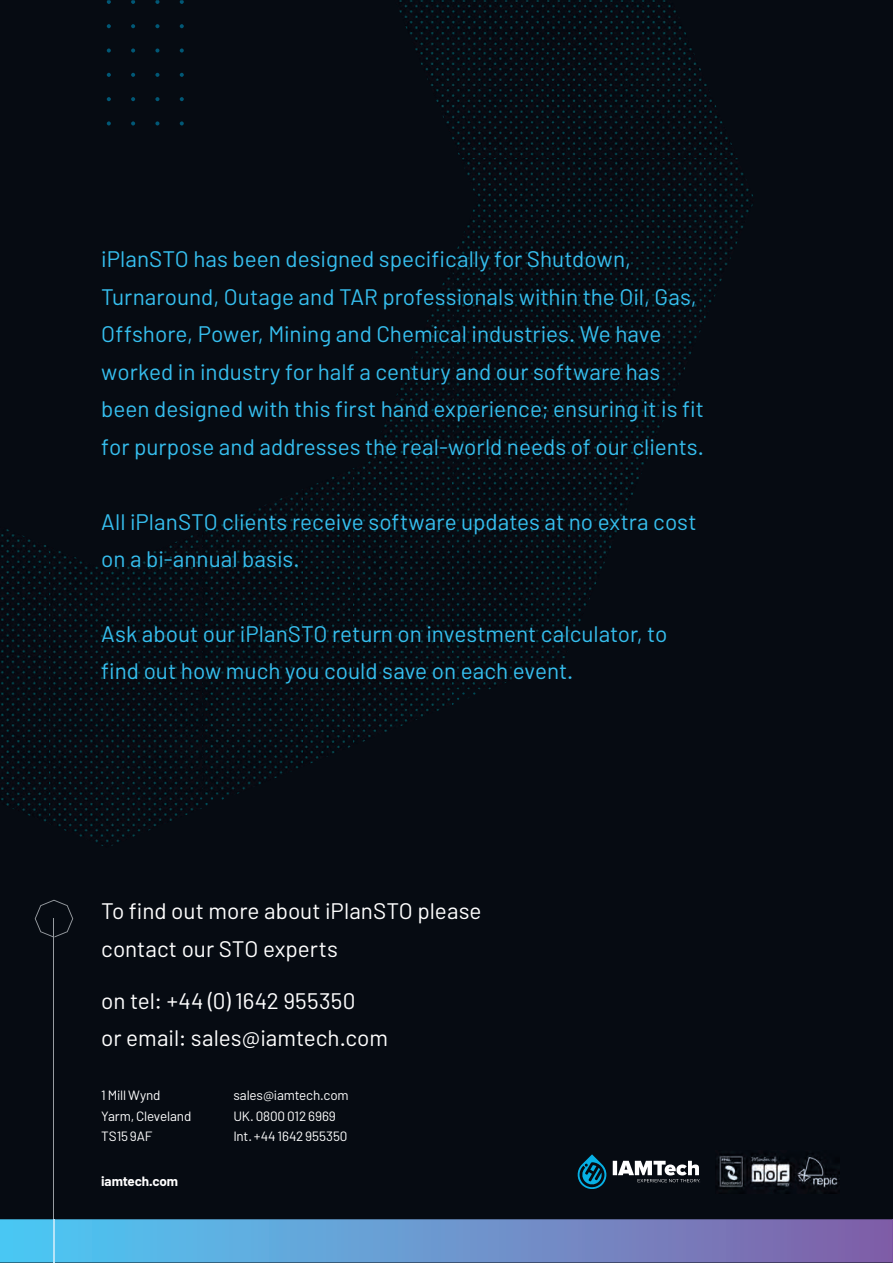
<style>
.page{position:relative;width:893px;height:1263px;background:#060b12}
.page>*{position:absolute;margin:0;border:0;box-sizing:border-box;transform-origin:0 0}
.t1{font:22.5px/37.5px "Barlow";color:#36bfef}
.t2{font:22.5px/37.5px "Barlow";color:#fff}
.t3{font:13.5px/21px "Barlow";letter-spacing:-.01em;color:#fff}
.t4{font:700 13.5px "Barlow";letter-spacing:-.015em;color:#fff}
</style>
<div class="page">
<svg style="left:180px;top:121px;width:4px;height:4px"></svg>
<svg style="left:155px;top:121px;width:4px;height:4px"></svg>
<svg style="left:131px;top:121px;width:4px;height:4px"></svg>
<svg style="left:107px;top:121px;width:4px;height:4px"></svg>
<svg style="left:180px;top:97px;width:4px;height:4px"></svg>
<svg style="left:155px;top:97px;width:4px;height:4px"></svg>
<svg style="left:131px;top:97px;width:4px;height:4px"></svg>
<svg style="left:107px;top:97px;width:4px;height:4px"></svg>
<svg style="left:180px;top:73px;width:4px;height:4px"></svg>
<svg style="left:155px;top:73px;width:4px;height:4px"></svg>
<svg style="left:131px;top:73px;width:4px;height:4px"></svg>
<svg style="left:107px;top:73px;width:4px;height:4px"></svg>
<svg style="left:180px;top:48px;width:4px;height:5px"></svg>
<svg style="left:155px;top:48px;width:4px;height:5px"></svg>
<svg style="left:131px;top:48px;width:4px;height:5px"></svg>
<svg style="left:107px;top:48px;width:4px;height:5px"></svg>
<svg style="left:180px;top:24px;width:4px;height:4px"></svg>
<svg style="left:155px;top:24px;width:4px;height:4px"></svg>
<svg style="left:131px;top:24px;width:4px;height:4px"></svg>
<svg style="left:107px;top:24px;width:4px;height:4px"></svg>
<svg style="left:180px;top:0;width:4px;height:4px"></svg>
<svg style="left:155px;top:0;width:4px;height:4px"></svg>
<svg style="left:131px;top:0;width:4px;height:4px"></svg>
<svg style="left:107px;top:0;width:4px;height:4px"></svg>
<img style="left:399px;top:0;width:293px;height:53px">
<img style="left:420px;top:53px;width:318px;height:106px">
<img style="left:456px;top:159px;width:249px;height:318px">
<img style="left:705px;top:159px;width:48px;height:159px">
<img style="left:403px;top:262px;width:51px;height:460px">
<img style="left:353px;top:388px;width:50px;height:355px">
<img style="left:302px;top:471px;width:49px;height:292px">
<img style="left:1px;top:529px;width:46px;height:293px">
<img style="left:202px;top:492px;width:100px;height:303px">
<img style="left:453px;top:477px;width:151px;height:212px">
<img style="left:604px;top:477px;width:35px;height:86px">
<img style="left:49px;top:535px;width:152px;height:311px">
<img style="left:453px;top:689px;width:27px;height:17px">
<img style="left:201px;top:797px;width:23px;height:12px">
<svg style="left:35px;top:900px;width:38px;height:37px"></svg>
<hr style="left:54px;top:919px;width:1px;height:300px;background:#979ca1">
<svg style="left:577px;top:1154px;width:123px;height:35px"></svg>
<svg style="left:0;top:1219px;width:893px;height:44px;background:#6793cb"></svg>
<hr style="left:54px;top:1219px;width:1px;height:44px;background:#b7e4f8">
<img style="left:717px;top:1154px;width:121px;height:35px">
<p class="t1" style="left:101px;top:243px;width:604px">iPlanSTO has been designed specifically for Shutdown, Turnaround, Outage and TAR professionals within the Oil, Gas, Offshore, Power, Mining and Chemical industries. We have worked in industry for half a century and our software has been designed with this first hand experience; ensuring it is fit for purpose and addresses the real-world needs of our clients.</p>
<p class="t1" style="left:101px;top:506px;width:597px">All iPlanSTO clients receive software updates at no extra cost on a bi-annual basis.</p>
<p class="t1" style="left:101px;top:618px;width:567px">Ask about our iPlanSTO return on investment calculator, to find out how much you could save on each event.</p>
<p class="t2" style="left:101px;top:895px;width:382px">To find out more about iPlanSTO please contact our STO experts</p>
<p class="t2" style="left:101px;top:985px;width:288px">on tel: +44 (0) 1642 955350<br>or email: sales@iamtech.com</p>
<p class="t3" style="left:101px;top:1086px;width:92px">1 Mill Wynd<br>Yarm, Cleveland<br>TS15 9AF</p>
<p class="t4" style="left:101px;top:1176px;width:78px">iamtech.com</p>
<p class="t3" style="left:233px;top:1086px;width:117px">sales@iamtech.com<br>UK. 0800 012 6969<br>Int. +44 1642 955350</p>
</div>
